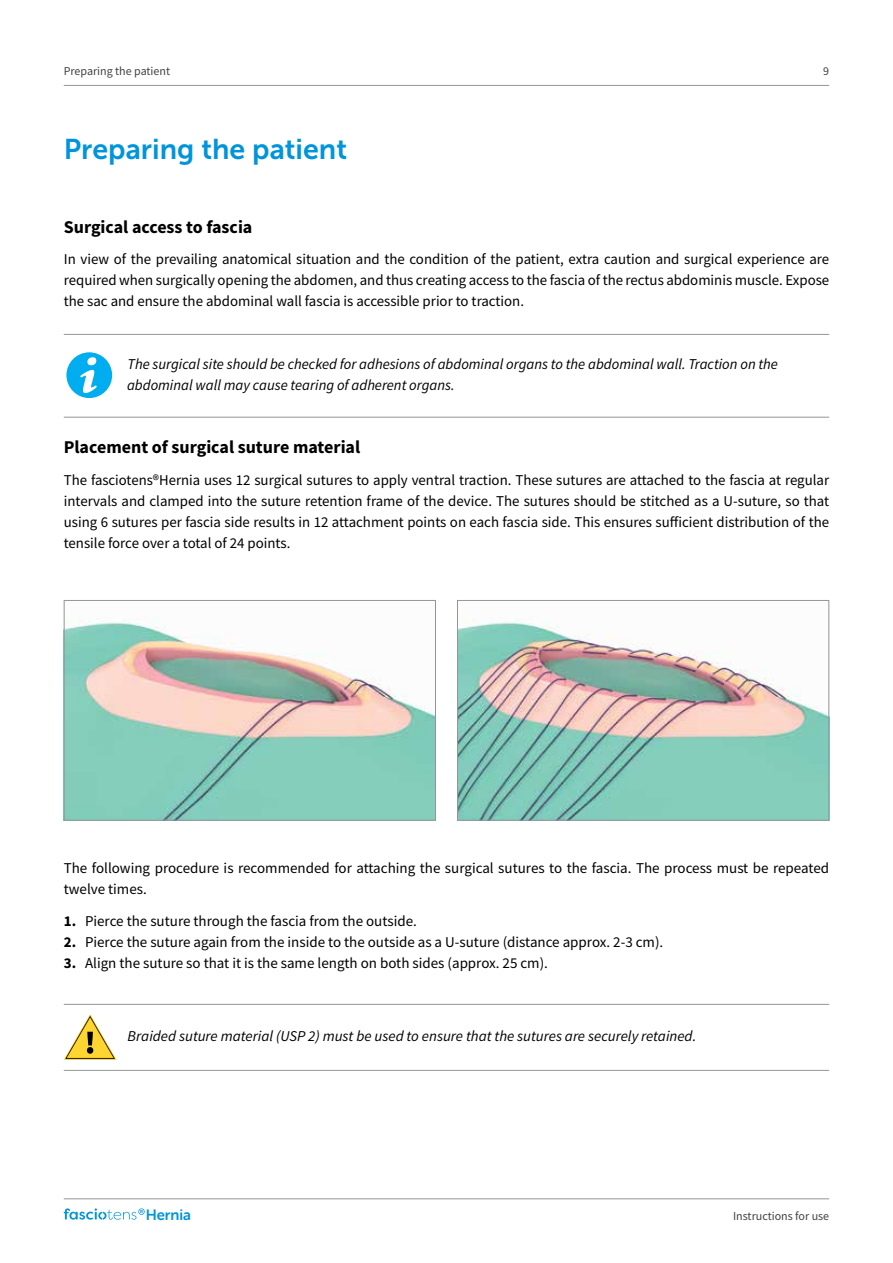
<style>
.page{position:relative;width:893px;height:1263px;background:#fff}
.page>*{position:absolute;margin:0;border:0;box-sizing:border-box;transform-origin:0 0}
.t1{font:28.5px "Museo Sans 700";color:#0095da}
.t2{font:700 18px "Source Sans Pro";color:#000}
.t3{font:15px/21px "Source Sans Pro";color:#000;text-align:justify}
.t4{font:italic 15px/21px "Source Sans Pro";color:#000}
.t5{font:15px "Museo Sans Rounded 700";color:#0095da}
.t6{font:12px "Source Sans Pro";color:#414042}
.s1{font-weight:700}
</style>
<div class="page">
<hr style="left:64px;top:85px;width:765px;height:1px;background:#939598">
<hr style="left:64px;top:1198px;width:765px;height:1px;background:#939598">
<svg style="left:64px;top:1208px;width:81px;height:12px"></svg>
<hr style="left:64px;top:417px;width:765px;height:1px;background:#939598">
<hr style="left:64px;top:334px;width:765px;height:1px;background:#939598">
<div style="left:66px;top:352px;width:46px;height:46px;background:#00aeef;border-radius:50%"></div>
<div style="left:87px;top:357px;width:9px;height:8px;background:#fff;border-radius:4px"></div>
<svg style="left:80px;top:370px;width:17px;height:23px"></svg>
<img style="left:64px;top:621px;width:372px;height:200px">
<div style="left:64px;top:600px;width:372px;height:220px;border:1px solid #939598"></div>
<img style="left:457px;top:621px;width:372px;height:200px">
<div style="left:457px;top:600px;width:372px;height:220px;border:1px solid #939598"></div>
<hr style="left:64px;top:1070px;width:765px;height:1px;background:#939598">
<hr style="left:64px;top:1004px;width:765px;height:1px;background:#939598">
<svg style="left:64px;top:1014px;width:52px;height:46px"></svg>
<p class="t6" style="left:64px;top:63px;width:108px">Preparing the patient</p>
<h1 class="t1" style="left:64px;top:133px;width:285px">Preparing the patient</h1>
<p class="t6" style="left:823px;top:63px;width:7px">9</p>
<p class="t2" style="left:64px;top:214px;width:190px">Surgical access to fascia</p>
<p class="t3" style="left:64px;top:248px;width:767px">In view of the prevailing anatomical situation and the condition of the patient, extra caution and surgical experience are required when surgically opening the abdomen, and thus creating access to the fascia of the rectus abdominis muscle. Expose the sac and ensure the abdominal wall fascia is accessible prior to traction.</p>
<p class="t4" style="left:127px;top:353px;width:652px">The surgical site should be checked for adhesions of abdominal organs to the abdominal wall. Traction on the abdominal wall may cause tearing of adherent organs.</p>
<p class="t2" style="left:64px;top:435px;width:298px">Placement of surgical suture material</p>
<p class="t3" style="left:64px;top:469px;width:767px">The fasciotens®Hernia uses 12 surgical sutures to apply ventral traction. These sutures are attached to the fascia at regular intervals and clamped into the suture retention frame of the device. The sutures should be stitched as a U-suture, so that using 6 sutures per fascia side results in 12 attachment points on each fascia side. This ensures sufficient distribution of the tensile force over a total of 24 points.</p>
<p class="t3" style="left:64px;top:857px;width:767px">The following procedure is recommended for attaching the surgical sutures to the fascia. The process must be repeated twelve times.</p>
<p class="t3" style="left:64px;top:910px;width:355px"><span class="s1">1.</span> Pierce the suture through the fascia from the outside.</p>
<p class="t3" style="left:64px;top:931px;width:601px"><span class="s1">2.</span> Pierce the suture again from the inside to the outside as a U-suture (distance approx. 2-3 cm).</p>
<p class="t3" style="left:64px;top:952px;width:486px"><span class="s1">3.</span> Align the suture so that it is the same length on both sides (approx. 25 cm).</p>
<p class="t4" style="left:128px;top:1025px;width:570px">Braided suture material (USP 2) must be used to ensure that the sutures are securely retained.</p>
<p class="t5" style="left:146px;top:1206px;width:47px">Hernia</p>
<p class="t6" style="left:733px;top:1208px;width:98px">Instructions for use</p>
</div>
